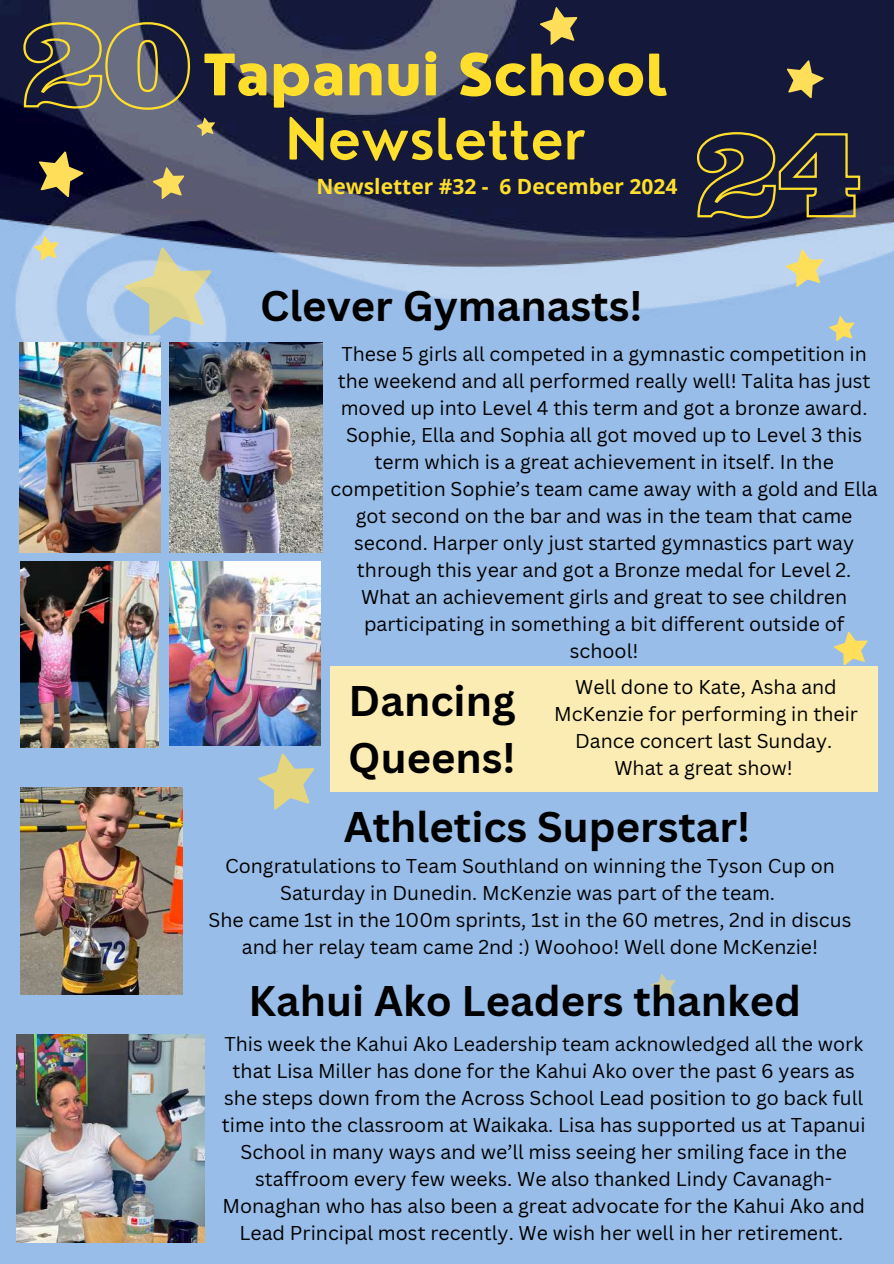
<style>
.page{position:relative;width:894px;height:1264px;background:#fff}
.page>*{position:absolute;margin:0;border:0;box-sizing:border-box;transform-origin:0 0}
.t1{font:800 55.65px "Nourd";color:#ffdf2b}
.t2{font:600 55.65px "Nourd";color:#ffdf2b}
.t3{font:700 41.7px/57.3px "Canva Sans";color:#000}
.t4{font:700 21px "Open Sans";color:#ffdf2b}
.t5{font:19.5px/27px "Canva Sans";color:#000;text-align:center}
</style>
<div class="page">
<div style="left:0;top:0;width:893px;height:1263px;background:#98bde9"></div>
<svg style="left:258px;top:753px;width:56px;height:57px"></svg>
<img style="left:0;top:0;width:893px;height:364px">
<svg style="left:786px;top:60px;width:37px;height:39px"></svg>
<svg style="left:785px;top:249px;width:38px;height:38px"></svg>
<svg style="left:196px;top:117px;width:19px;height:19px"></svg>
<svg style="left:34px;top:236px;width:25px;height:25px"></svg>
<svg style="left:539px;top:7px;width:38px;height:38px"></svg>
<svg style="left:39px;top:151px;width:45px;height:46px;background:#73643c"></svg>
<svg style="left:152px;top:167px;width:32px;height:32px"></svg>
<svg style="left:695px;top:131px;width:166px;height:89px;background:#353439"></svg>
<svg style="left:834px;top:631px;width:33px;height:34px"></svg>
<svg style="left:651px;top:974px;width:24px;height:24px"></svg>
<svg style="left:124px;top:247px;width:88px;height:88px"></svg>
<img style="left:20px;top:787px;width:162px;height:207px">
<img style="left:16px;top:1034px;width:188px;height:208px">
<img style="left:19px;top:342px;width:141px;height:211px">
<img style="left:170px;top:561px;width:150px;height:185px">
<img style="left:170px;top:342px;width:153px;height:211px">
<img style="left:20px;top:561px;width:139px;height:186px">
<div style="left:330px;top:667px;width:547px;height:125px;background:#faecb2"></div>
<svg style="left:22px;top:21px;width:169px;height:90px;background:#5c5c5b"></svg>
<h1 class="t1" style="left:203px;top:40px;width:466px">Tapanui School</h1>
<h1 class="t2" style="left:285px;top:104px;width:302px">Newsletter</h1>
<p class="t4" style="left:316px;top:171px;width:362px">Newsletter #32 - 6 December 2024</p>
<h2 class="t3" style="left:260px;top:276px;width:384px">Clever Gymanasts!</h2>
<p class="t5" style="left:330px;top:339px;width:548px">These 5 girls all competed in a gymnastic competition in the weekend and all performed really well! Talita has just moved up into Level 4 this term and got a bronze award.<br>Sophie, Ella and Sophia all got moved up to Level 3 this term which is a great achievement in itself. In the competition Sophie’s team came away with a gold and Ella got second on the bar and was in the team that came second. Harper only just started gymnastics part way through this year and got a Bronze medal for Level 2.<br>What an achievement girls and great to see children participating in something a bit different outside of school!</p>
<p class="t5" style="left:554px;top:673px;width:305px">Well done to Kate, Asha and<br>McKenzie for performing in their<br>Dance concert last Sunday.<br>What a great show!</p>
<h2 class="t3" style="left:343px;top:797px;width:408px">Athletics Superstar!</h2>
<h2 class="t3" style="left:348px;top:670px;width:169px">Dancing<br>Queens!</h2>
<p class="t5" style="left:208px;top:851px;width:644px">Congratulations to Team Southland on winning the Tyson Cup on Saturday in Dunedin. McKenzie was part of the team.<br>She came 1st in the 100m sprints, 1st in the 60 metres, 2nd in discus and her relay team came 2nd :) Woohoo! Well done McKenzie!</p>
<h2 class="t3" style="left:248px;top:970px;width:554px">Kahui Ako Leaders thanked</h2>
<p class="t5" style="left:222px;top:1029px;width:645px">This week the Kahui Ako Leadership team acknowledged all the work that Lisa Miller has done for the Kahui Ako over the past 6 years as she steps down from the Across School Lead position to go back full time into the classroom at Waikaka. Lisa has supported us at Tapanui School in many ways and we’ll miss seeing her smiling face in the staffroom every few weeks. We also thanked Lindy Cavanagh-Monaghan who has also been a great advocate for the Kahui Ako and Lead Principal most recently. We wish her well in her retirement.</p>
</div>
